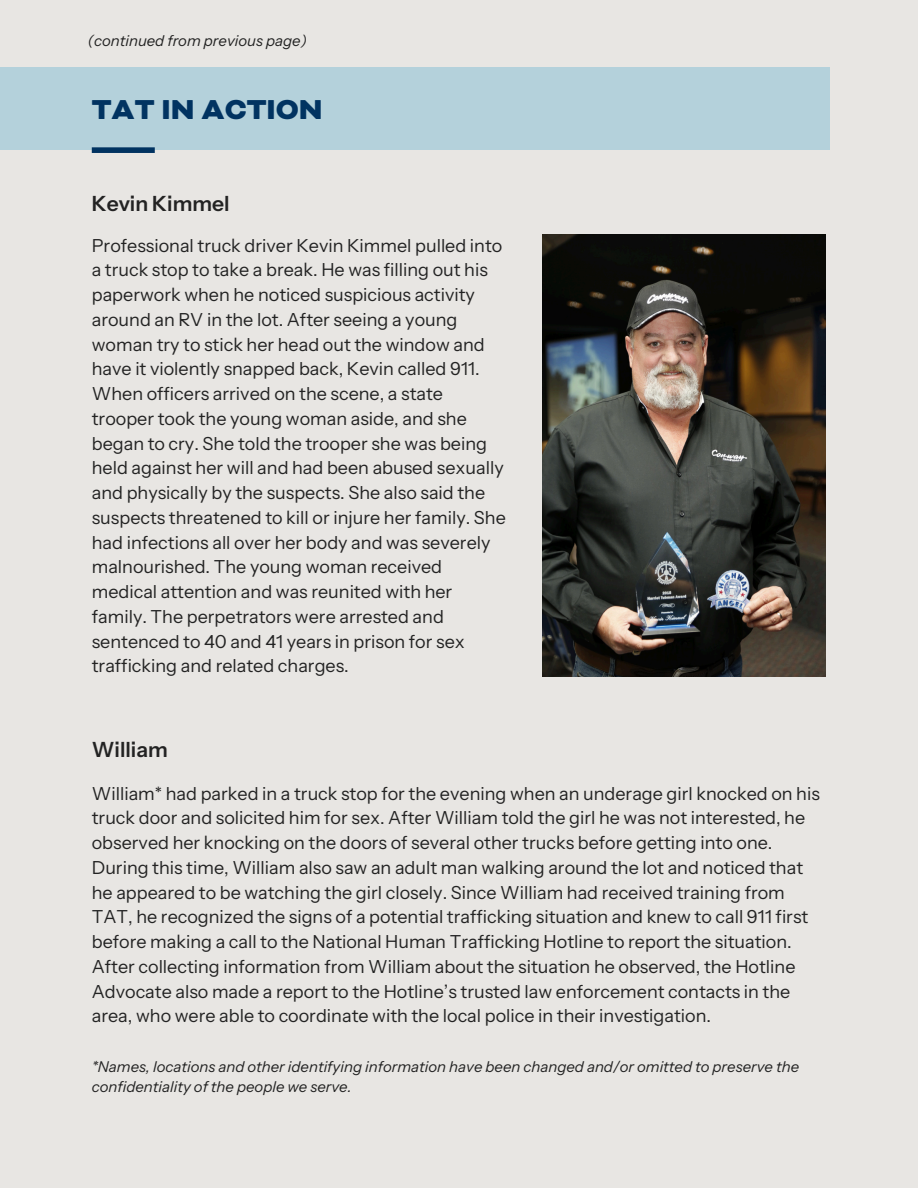
<style>
.page{position:relative;width:918px;height:1188px;background:#e8e6e3}
.page>*{position:absolute;margin:0;border:0;box-sizing:border-box;transform-origin:0 0}
.t1{font:900 31.5px "Bicyclette";color:#013361}
.t2{font:600 21px "Instrument Sans";color:#232323}
.t3{font:18px/24.8px "Instrument Sans";color:#232323}
.t4{font:italic 15px/20.2px "Instrument Sans";color:#232323}
</style>
<div class="page">
<div style="left:0;top:68px;width:829px;height:82px;background:#b4d1db"></div>
<div style="left:92px;top:147px;width:63px;height:6px;background:#013361"></div>
<img style="left:542px;top:234px;width:284px;height:443px">
<p class="t4" style="left:88px;top:30px;width:220px">(continued from previous page)</p>
<h1 class="t1" style="left:92px;top:90px;width:232px">TAT IN ACTION</h1>
<h2 class="t2" style="left:92px;top:190px;width:139px">Kevin Kimmel</h2>
<h3 class="t3" style="left:92px;top:233px;width:416px">Professional truck driver Kevin Kimmel pulled into a truck stop to take a break. He was filling out his paperwork when he noticed suspicious activity around an RV in the lot. After seeing a young woman try to stick her head out the window and have it violently snapped back, Kevin called 911.<br>When officers arrived on the scene, a state trooper took the young woman aside, and she began to cry. She told the trooper she was being held against her will and had been abused sexually and physically by the suspects. She also said the suspects threatened to kill or injure her family. She had infections all over her body and was severely malnourished. The young woman received medical attention and was reunited with her family. The perpetrators were arrested and sentenced to 40 and 41 years in prison for sex trafficking and related charges.</h3>
<p class="t2" style="left:92px;top:737px;width:78px">William</p>
<h2 class="t3" style="left:92px;top:781px;width:730px">William* had parked in a truck stop for the evening when an underage girl knocked on his truck door and solicited him for sex. After William told the girl he was not interested, he observed her knocking on the doors of several other trucks before getting into one.<br>During this time, William also saw an adult man walking around the lot and noticed that he appeared to be watching the girl closely. Since William had received training from TAT, he recognized the signs of a potential trafficking situation and knew to call 911 first before making a call to the National Human Trafficking Hotline to report the situation.<br>After collecting information from William about the situation he observed, the Hotline Advocate also made a report to the Hotline’s trusted law enforcement contacts in the area, who were able to coordinate with the local police in their investigation.</h2>
<h3 class="t4" style="left:92px;top:1056px;width:709px">*Names, locations and other identifying information have been changed and/or omitted to preserve the confidentiality of the people we serve.</h3>
</div>
